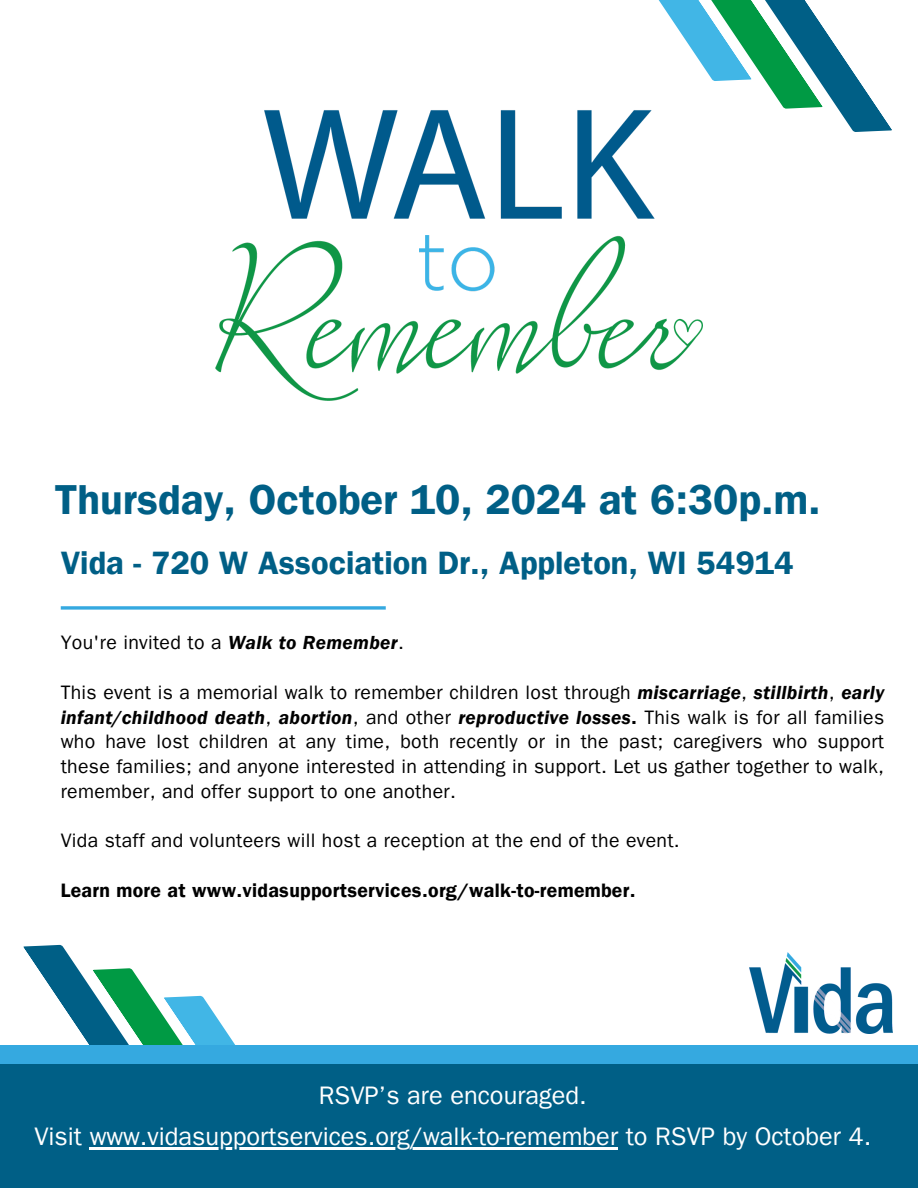
<style>
.page{position:relative;width:918px;height:1188px;background:#fff}
.page>*{position:absolute;margin:0;border:0;box-sizing:border-box;transform-origin:0 0}
.t1{font:42px "Franklin Gothic LT Pro Dm";color:#005f86}
.t2{font:32.4px "Franklin Gothic LT Pro Dm";color:#005f86}
.t3{font:25.35px/41.7px "Franklin Gothic LT Pro";color:#fff;text-align:center}
.t4{font:19.5px/24.8px "Franklin Gothic LT Pro";letter-spacing:.015em;color:#000;text-align:justify}
.t5{font:19.5px "Franklin Gothic LT Pro Dm";letter-spacing:.015em;color:#000}
.s1{font-family:"Franklin Gothic LT Pro Dm It"}
.s2{font-family:"Franklin Gothic LT Pro Dm"}
</style>
<div class="page">
<svg style="left:658px;top:0;width:234px;height:132px"></svg>
<svg style="left:225px;top:1030px;width:140px;height:16px"></svg>
<svg style="left:23px;top:944px;width:202px;height:102px"></svg>
<div style="left:0;top:1064px;width:918px;height:124px;background:#005f86"></div>
<div style="left:0;top:1046px;width:918px;height:18px;background:#35a9e0"></div>
<svg style="left:61px;top:606px;width:325px;height:4px"></svg>
<img style="left:749px;top:952px;width:143px;height:81px">
<img style="left:215px;top:84px;width:487px;height:316px">
<hr style="left:90px;top:1148px;width:528px;height:2px;background:#fff">
<p class="t1" style="left:55px;top:485px;width:767px">Thursday, October 10, 2024 at 6:30p.m.</p>
<p class="t2" style="left:61px;top:552px;width:734px">Vida - 720 W Association Dr., Appleton, WI 54914</p>
<p class="t4" style="left:61px;top:633px;width:345px">You're invited to a <span class="s1">Walk to Remember</span>.</p>
<h1 class="t4" style="left:61px;top:683px;width:825px">This event is a memorial walk to remember children lost through <span class="s1">miscarriage</span>, <span class="s1">stillbirth</span>, <span class="s1">early infant/childhood death</span>, <span class="s1">abortion</span>, and other <span class="s1">reproductive losses</span><span class="s2">.</span> This walk is for all families who have lost children at any time, both recently or in the past; caregivers who support these families; and anyone interested in attending in support. Let us gather together to walk, remember, and offer support to one another.</h1>
<h2 class="t4" style="left:61px;top:831px;width:621px">Vida staff and volunteers will host a reception at the end of the event.</h2>
<p class="t5" style="left:61px;top:883px;width:576px">Learn more at www.vidasupportservices.org/walk-to-remember.</p>
<p class="t3" style="left:34px;top:1078px;width:839px">RSVP’s are encouraged.<br>Visit www.vidasupportservices.org/walk-to-remember to RSVP by October 4.</p>
</div>
